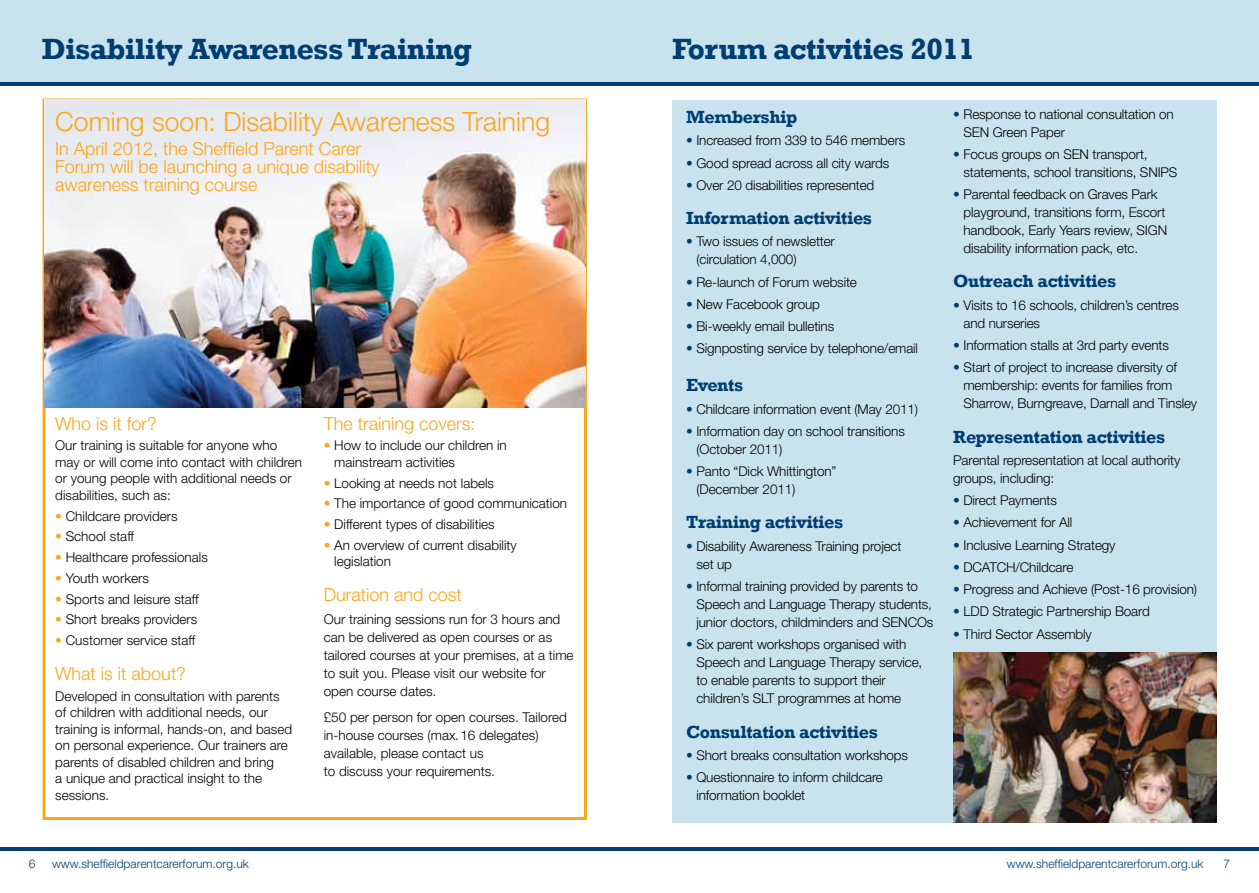
<style>
.page{position:relative;width:1259px;height:893px;background:#fff}
.page>*{position:absolute;margin:0;border:0;box-sizing:border-box;transform-origin:0 0}
.t1{font:700 30px "Rockwell";letter-spacing:-.02em;color:#003d71}
.t2{font:300 26.55px "Helvetica Neue";color:#faa61a}
.t3{font:300 18px/18px "Helvetica Neue";color:#faa61a}
.t4{font:700 18px "Rockwell";letter-spacing:-.02em;color:#003d71}
.t5{font:300 13.5px/18px "Helvetica Neue";letter-spacing:-.01em;color:#000}
.t6{font:300 12px "Helvetica Neue";color:#003d71}
.s1{color:#faa61a}
.s2{color:#003d71}
</style>
<div class="page">
<div style="left:0;top:0;width:1259px;height:84px;background:#c8e2ee"></div>
<hr style="left:0;top:83px;width:1259px;height:3px;background:#003d71">
<hr style="left:0;top:848px;width:1259px;height:3px;background:#003d71">
<div style="left:672px;top:100px;width:544px;height:723px;background:#c8e2ee"></div>
<img style="left:44px;top:100px;width:541px;height:307px">
<img style="left:953px;top:653px;width:263px;height:170px">
<h1 class="t1" style="left:42px;top:31px;width:432px">Disability Awareness Training</h1>
<h1 class="t1" style="left:672px;top:31px;width:304px">Forum activities 2011</h1>
<h2 class="t2" style="left:55px;top:106px;width:496px">Coming soon: Disability Awareness Training</h2>
<h3 class="t3" style="left:55px;top:140px;width:326px">In April 2012, the Sheffield Parent Carer<br>Forum will be launching a unique disability awareness training course</h3>
<h3 class="t3" style="left:55px;top:414px;width:103px">Who is it for?</h3>
<p class="t5" style="left:55px;top:437px;width:248px;line-height:16.5px">Our training is suitable for anyone who may or will come into contact with children or young people with additional needs or disabilities, such as:</p>
<p class="t5" style="left:55px;top:507px;width:124px"><span class="s1">•</span> Childcare providers</p>
<p class="t5" style="left:55px;top:528px;width:80px"><span class="s1">•</span> School staff</p>
<p class="t5" style="left:55px;top:548px;width:154px"><span class="s1">•</span> Healthcare professionals</p>
<p class="t5" style="left:55px;top:569px;width:95px"><span class="s1">•</span> Youth workers</p>
<p class="t5" style="left:55px;top:590px;width:145px"><span class="s1">•</span> Sports and leisure staff</p>
<p class="t5" style="left:55px;top:611px;width:144px"><span class="s1">•</span> Short breaks providers</p>
<p class="t5" style="left:55px;top:631px;width:142px"><span class="s1">•</span> Customer service staff</p>
<h3 class="t3" style="left:55px;top:665px;width:132px">What is it about?</h3>
<p class="t5" style="left:55px;top:688px;width:238px;line-height:16.5px">Developed in consultation with parents of children with additional needs, our training is informal, hands-on, and based on personal experience. Our trainers are parents of disabled children and bring<br>a unique and practical insight to the sessions.</p>
<h3 class="t3" style="left:324px;top:414px;width:153px">The training covers:</h3>
<p class="t5" style="left:334px;top:437px;width:174px;line-height:16.5px;text-indent:-11px"><span class="s1">•</span> How to include our children in mainstream activities</p>
<p class="t5" style="left:324px;top:474px;width:172px"><span class="s1">•</span> Looking at needs not labels</p>
<p class="t5" style="left:324px;top:495px;width:245px"><span class="s1">•</span> The importance of good communication</p>
<p class="t5" style="left:324px;top:515px;width:173px"><span class="s1">•</span> Different types of disabilities</p>
<p class="t5" style="left:334px;top:537px;width:184px;line-height:16.5px;text-indent:-11px"><span class="s1">•</span> An overview of current disability legislation</p>
<h3 class="t3" style="left:324px;top:586px;width:140px">Duration and cost</h3>
<p class="t5" style="left:324px;top:610px;width:251px">Our training sessions run for 3 hours and can be delivered as open courses or as tailored courses at your premises, at a time to suit you. Please visit our website for open course dates.</p>
<p class="t5" style="left:324px;top:708px;width:245px">£50 per person for open courses. Tailored in-house courses (max. 16 delegates) available, please contact us<br>to discuss your requirements.</p>
<h3 class="t4" style="left:686px;top:106px;width:113px">Membership</h3>
<p class="t5" style="left:686px;top:132px;width:220px"><span class="s2">•</span> Increased from 339 to 546 members</p>
<p class="t5" style="left:686px;top:154px;width:204px"><span class="s2">•</span> Good spread across all city wards</p>
<p class="t5" style="left:686px;top:176px;width:190px"><span class="s2">•</span> Over 20 disabilities represented</p>
<h3 class="t4" style="left:686px;top:207px;width:187px">Information activities</h3>
<p class="t5" style="left:696px;top:233px;width:140px;text-indent:-10px"><span class="s2">•</span> Two issues of newsletter (circulation 4,000)</p>
<p class="t5" style="left:686px;top:273px;width:172px"><span class="s2">•</span> Re-launch of Forum website</p>
<p class="t5" style="left:686px;top:295px;width:135px"><span class="s2">•</span> New Facebook group</p>
<p class="t5" style="left:686px;top:317px;width:150px"><span class="s2">•</span> Bi-weekly email bulletins</p>
<p class="t5" style="left:686px;top:340px;width:233px"><span class="s2">•</span> Signposting service by telephone/email</p>
<h3 class="t4" style="left:686px;top:374px;width:59px">Events</h3>
<p class="t5" style="left:686px;top:400px;width:233px"><span class="s2">•</span> Childcare information event (May 2011)</p>
<p class="t5" style="left:696px;top:422px;width:210px;text-indent:-10px"><span class="s2">•</span> Information day on school transitions (October 2011)</p>
<p class="t5" style="left:696px;top:462px;width:142px;text-indent:-10px"><span class="s2">•</span> Panto “Dick Whittington” (December 2011)</p>
<h3 class="t4" style="left:686px;top:511px;width:159px">Training activities</h3>
<p class="t5" style="left:696px;top:537px;width:206px;text-indent:-10px"><span class="s2">•</span> Disability Awareness Training project set up</p>
<p class="t5" style="left:696px;top:577px;width:238px;text-indent:-10px"><span class="s2">•</span> Informal training provided by parents to<br>Speech and Language Therapy students, junior doctors, childminders and SENCOs</p>
<p class="t5" style="left:696px;top:636px;width:227px;text-indent:-10px"><span class="s2">•</span> Six parent workshops organised with Speech and Language Therapy service, to enable parents to support their children’s SLT programmes at home</p>
<h3 class="t4" style="left:686px;top:721px;width:193px">Consultation activities</h3>
<p class="t5" style="left:686px;top:746px;width:223px"><span class="s2">•</span> Short breaks consultation workshops</p>
<p class="t5" style="left:696px;top:768px;width:188px;text-indent:-10px"><span class="s2">•</span> Questionnaire to inform childcare information booklet</p>
<p class="t5" style="left:963px;top:105px;width:212px;text-indent:-10px"><span class="s2">•</span> Response to national consultation on<br>SEN Green Paper</p>
<p class="t5" style="left:963px;top:145px;width:215px;text-indent:-10px"><span class="s2">•</span> Focus groups on SEN transport, statements, school transitions, SNIPS</p>
<p class="t5" style="left:963px;top:185px;width:205px;text-indent:-10px"><span class="s2">•</span> Parental feedback on Graves Park playground, transitions form, Escort handbook, Early Years review, SIGN disability information pack, etc.</p>
<h3 class="t4" style="left:953px;top:271px;width:165px">Outreach activities</h3>
<p class="t5" style="left:963px;top:296px;width:217px;text-indent:-10px"><span class="s2">•</span> Visits to 16 schools, children’s centres and nurseries</p>
<p class="t5" style="left:953px;top:336px;width:217px"><span class="s2">•</span> Information stalls at 3rd party events</p>
<p class="t5" style="left:963px;top:359px;width:235px;text-indent:-10px"><span class="s2">•</span> Start of project to increase diversity of membership: events for families from<br>Sharrow, Burngreave, Darnall and Tinsley</p>
<h3 class="t4" style="left:953px;top:426px;width:214px">Representation activities</h3>
<p class="t5" style="left:953px;top:451px;width:229px">Parental representation at local authority groups, including:</p>
<p class="t5" style="left:953px;top:491px;width:105px"><span class="s2">•</span> Direct Payments</p>
<p class="t5" style="left:953px;top:514px;width:121px"><span class="s2">•</span> Achievement for All</p>
<p class="t5" style="left:953px;top:536px;width:164px"><span class="s2">•</span> Inclusive Learning Strategy</p>
<p class="t5" style="left:953px;top:558px;width:122px"><span class="s2">•</span> DCATCH/Childcare</p>
<p class="t5" style="left:953px;top:580px;width:245px"><span class="s2">•</span> Progress and Achieve (Post-16 provision)</p>
<p class="t5" style="left:953px;top:603px;width:198px"><span class="s2">•</span> LDD Strategic Partnership Board</p>
<p class="t5" style="left:953px;top:625px;width:140px"><span class="s2">•</span> Third Sector Assembly</p>
<p class="t6" style="left:29px;top:857px;width:8px">6</p>
<p class="t6" style="left:52px;top:857px;width:198px">www.sheffieldparentcarerforum.org.uk</p>
<p class="t6" style="left:1006px;top:857px;width:198px">www.sheffieldparentcarerforum.org.uk</p>
<p class="t6" style="left:1223px;top:857px;width:8px">7</p>
</div>
